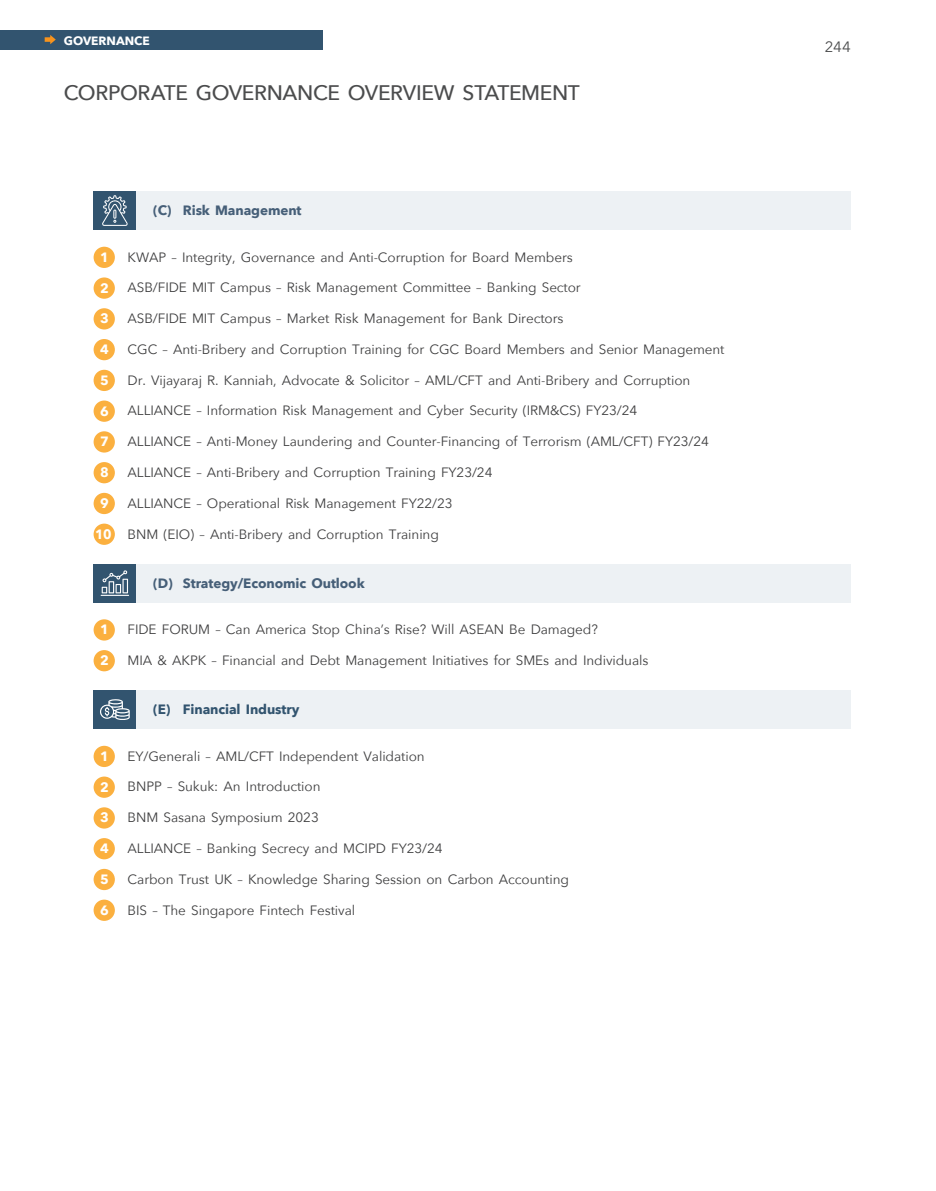
<style>
.page{position:relative;width:936px;height:1191px;background:#fff}
.page>*{position:absolute;margin:0;border:0;box-sizing:border-box;transform-origin:0 0}
.t1{font:500 21px "Avenir Next";letter-spacing:-.015em;color:#4b4c4d}
.t2{font:15px "Avenir Next";color:#4b4c4d}
.t3{font:13.5px "Avenir Next";letter-spacing:-.01em;color:#3e3e3f}
.t4{font:700 13.5px "Avenir Next";letter-spacing:-.01em;color:#465f78}
.t5{font:700 13.5px "Avenir Next";letter-spacing:-.01em;color:#32546f}
.t6{font:700 13.5px "Avenir Next";color:#fff}
.t7{font:700 12px "Avenir Next";color:#fff}
.s1{font-weight:700;color:#fff}
</style>
<div class="page">
<div style="left:94px;top:191px;width:756px;height:39px;background:#edf1f4"></div>
<div style="left:94px;top:191px;width:42px;height:39px;background:#32546f"></div>
<div style="left:94px;top:247px;width:21px;height:21px;background:#fbb03f;border-radius:50%"></div>
<div style="left:94px;top:277px;width:21px;height:22px;background:#fbb03f;border-radius:50%"></div>
<div style="left:94px;top:308px;width:21px;height:21px;background:#fbb03f;border-radius:50%"></div>
<div style="left:94px;top:339px;width:21px;height:21px;background:#fbb03f;border-radius:50%"></div>
<div style="left:94px;top:370px;width:21px;height:21px;background:#fbb03f;border-radius:50%"></div>
<div style="left:94px;top:400px;width:21px;height:22px;background:#fbb03f;border-radius:50%"></div>
<div style="left:94px;top:431px;width:21px;height:21px;background:#fbb03f;border-radius:50%"></div>
<div style="left:94px;top:462px;width:21px;height:21px;background:#fbb03f;border-radius:50%"></div>
<div style="left:94px;top:493px;width:21px;height:21px;background:#fbb03f;border-radius:50%"></div>
<div style="left:94px;top:523px;width:21px;height:22px;background:#fbb03f;border-radius:50%"></div>
<svg style="left:102px;top:195px;width:26px;height:31px"></svg>
<div style="left:94px;top:564px;width:756px;height:38px;background:#edf1f4"></div>
<div style="left:94px;top:564px;width:42px;height:38px;background:#32546f"></div>
<div style="left:94px;top:619px;width:21px;height:21px;background:#fbb03f;border-radius:50%"></div>
<div style="left:94px;top:650px;width:21px;height:21px;background:#fbb03f;border-radius:50%"></div>
<svg style="left:101px;top:570px;width:28px;height:26px"></svg>
<div style="left:94px;top:690px;width:756px;height:39px;background:#edf1f4"></div>
<div style="left:94px;top:690px;width:42px;height:39px;background:#32546f"></div>
<div style="left:94px;top:746px;width:21px;height:21px;background:#fbb03f;border-radius:50%"></div>
<div style="left:94px;top:776px;width:21px;height:22px;background:#fbb03f;border-radius:50%"></div>
<div style="left:94px;top:807px;width:21px;height:21px;background:#fbb03f;border-radius:50%"></div>
<div style="left:94px;top:838px;width:21px;height:21px;background:#fbb03f;border-radius:50%"></div>
<div style="left:94px;top:869px;width:21px;height:21px;background:#fbb03f;border-radius:50%"></div>
<div style="left:94px;top:899px;width:21px;height:22px;background:#fbb03f;border-radius:50%"></div>
<svg style="left:100px;top:699px;width:30px;height:21px"></svg>
<div style="left:0;top:30px;width:322px;height:19px;background:#32546f"></div>
<svg style="left:45px;top:35px;width:11px;height:9px"></svg>
<p class="t7" style="left:64px;top:33px;width:88px">GOVERNANCE</p>
<h1 class="t1" style="left:64px;top:79px;width:517px">CORPORATE GOVERNANCE OVERVIEW STATEMENT</h1>
<p class="t4" style="left:153px;top:202px;width:150px">(C) Risk Management</p>
<p class="t6" style="left:100px;top:248px;width:10px">1</p>
<p class="t3" style="left:128px;top:248px;width:446px">KWAP – Integrity, Governance and Anti-Corruption for Board Members</p>
<p class="t6" style="left:100px;top:279px;width:10px">2</p>
<p class="t3" style="left:128px;top:279px;width:454px">ASB/FIDE MIT Campus – Risk Management Committee – Banking Sector</p>
<p class="t6" style="left:100px;top:310px;width:10px">3</p>
<p class="t3" style="left:128px;top:310px;width:437px">ASB/FIDE MIT Campus – Market Risk Management for Bank Directors</p>
<p class="t6" style="left:100px;top:341px;width:10px">4</p>
<p class="t3" style="left:128px;top:340px;width:598px">CGC – Anti-Bribery and Corruption Training for CGC Board Members and Senior Management</p>
<p class="t6" style="left:100px;top:371px;width:10px">5</p>
<p class="t3" style="left:128px;top:371px;width:564px">Dr. Vijayaraj R. Kanniah, Advocate &amp; Solicitor – AML/CFT and Anti-Bribery and Corruption</p>
<p class="t6" style="left:100px;top:402px;width:10px">6</p>
<p class="t3" style="left:128px;top:402px;width:511px">ALLIANCE – Information Risk Management and Cyber Security (IRM&amp;CS) FY23/24</p>
<p class="t6" style="left:100px;top:433px;width:10px">7</p>
<p class="t3" style="left:128px;top:433px;width:583px">ALLIANCE – Anti-Money Laundering and Counter-Financing of Terrorism (AML/CFT) FY23/24</p>
<p class="t6" style="left:100px;top:464px;width:10px">8</p>
<p class="t3" style="left:128px;top:463px;width:366px">ALLIANCE – Anti-Bribery and Corruption Training FY23/24</p>
<p class="t6" style="left:100px;top:494px;width:10px">9</p>
<p class="t3" style="left:128px;top:494px;width:326px">ALLIANCE – Operational Risk Management FY22/23</p>
<p class="t3" style="left:95px;top:525px;width:345px"><span class="s1">10</span> BNM (EIO) – Anti-Bribery and Corruption Training</p>
<p class="t4" style="left:153px;top:574px;width:213px">(D) Strategy/Economic Outlook</p>
<p class="t6" style="left:100px;top:621px;width:10px">1</p>
<p class="t3" style="left:128px;top:620px;width:472px">FIDE FORUM – Can America Stop China’s Rise? Will ASEAN Be Damaged?</p>
<p class="t6" style="left:100px;top:651px;width:10px">2</p>
<p class="t3" style="left:128px;top:651px;width:522px">MIA &amp; AKPK – Financial and Debt Management Initiatives for SMEs and Individuals</p>
<p class="t5" style="left:153px;top:700px;width:148px">(E) Financial Industry</p>
<p class="t6" style="left:100px;top:747px;width:10px">1</p>
<p class="t3" style="left:128px;top:747px;width:298px">EY/Generali – AML/CFT Independent Validation</p>
<p class="t6" style="left:100px;top:778px;width:10px">2</p>
<p class="t3" style="left:128px;top:778px;width:194px">BNPP – Sukuk: An Introduction</p>
<p class="t6" style="left:100px;top:809px;width:10px">3</p>
<p class="t3" style="left:128px;top:808px;width:193px">BNM Sasana Symposium 2023</p>
<p class="t6" style="left:100px;top:839px;width:10px">4</p>
<p class="t3" style="left:128px;top:839px;width:316px">ALLIANCE – Banking Secrecy and MCIPD FY23/24</p>
<p class="t6" style="left:100px;top:870px;width:10px">5</p>
<p class="t3" style="left:128px;top:870px;width:443px">Carbon Trust UK – Knowledge Sharing Session on Carbon Accounting</p>
<p class="t6" style="left:100px;top:901px;width:10px">6</p>
<p class="t3" style="left:128px;top:901px;width:229px">BIS – The Singapore Fintech Festival</p>
<p class="t2" style="left:824px;top:37px;width:27px">244</p>
</div>
